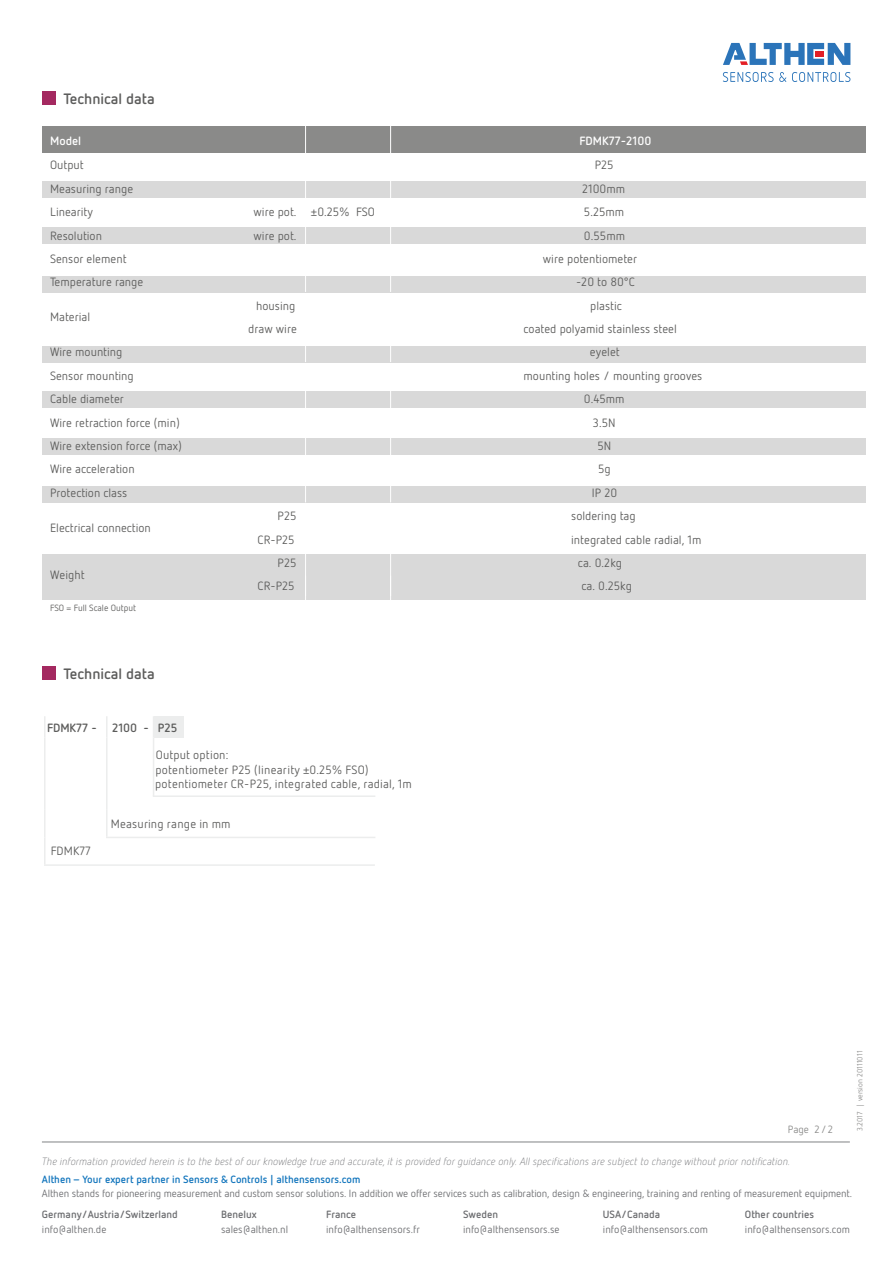
<style>
.page{position:relative;width:893px;height:1263px;background:#fff}
.page>*{position:absolute;margin:0;border:0;box-sizing:border-box;transform-origin:0 0}
.t1{font:700 15px "Netto OT";color:#5c5c5b}
.t2{font:12px "Netto OT";color:#5c5c5b}
.t3{font:12px/14.4px "Netto OT";letter-spacing:.025em;color:#5c5c5b}
.t4{font:700 12px "Netto OT";color:#fefefe}
.t5{font:700 12px "Netto OT";color:#5c5c5b}
.t6{font:10.5px "Netto OT";letter-spacing:-.01em;color:#6c6d70}
.t7{font:italic 300 10.5px "Netto OT";color:#6c6d70}
.t8{font:700 10.5px "Netto OT";color:#6c6d70}
.t9{font:700 10.5px "Netto OT";color:#1074bc}
.t10{font:10.5px "Netto OT";color:#8a8a89}
.t11{font:9px "Netto OT";color:#5c5c5b}
.t12{font:7.5px "Netto OT";color:#8a8a89}
</style>
<div class="page">
<div style="left:42px;top:228px;width:824px;height:16px;background:#d9d9d9"></div>
<div style="left:42px;top:554px;width:824px;height:46px;background:#d9d9d9"></div>
<div style="left:42px;top:438px;width:824px;height:16px;background:#d9d9d9"></div>
<div style="left:42px;top:486px;width:824px;height:16px;background:#d9d9d9"></div>
<div style="left:42px;top:391px;width:824px;height:16px;background:#d9d9d9"></div>
<div style="left:42px;top:181px;width:824px;height:16px;background:#d9d9d9"></div>
<div style="left:42px;top:276px;width:824px;height:16px;background:#d9d9d9"></div>
<div style="left:42px;top:127px;width:824px;height:26px;background:#8a8a89"></div>
<div style="left:42px;top:346px;width:824px;height:17px;background:#d9d9d9"></div>
<div style="left:154px;top:716px;width:30px;height:21px;background:#eceded"></div>
<svg style="left:153px;top:716px;width:1px;height:21px"></svg>
<hr style="left:153px;top:737px;width:1px;height:59px;background:#eceded">
<hr style="left:153px;top:795px;width:222px;height:2px;background:#eceded">
<hr style="left:106px;top:716px;width:2px;height:21px;background:#eceded">
<hr style="left:106px;top:737px;width:2px;height:73px;background:#eceded">
<hr style="left:106px;top:810px;width:2px;height:27px;background:#eceded">
<hr style="left:106px;top:837px;width:269px;height:1px;background:#eceded">
<svg style="left:44px;top:716px;width:1px;height:21px"></svg>
<hr style="left:44px;top:737px;width:1px;height:73px;background:#eceded">
<svg style="left:44px;top:810px;width:1px;height:54px"></svg>
<hr style="left:44px;top:864px;width:331px;height:2px;background:#eceded">
<svg style="left:723px;top:72px;width:63px;height:10px"></svg>
<svg style="left:792px;top:72px;width:58px;height:10px"></svg>
<svg style="left:723px;top:43px;width:127px;height:22px"></svg>
<div style="left:42px;top:91px;width:14px;height:14px;background:#a42960"></div>
<div style="left:43px;top:666px;width:13px;height:14px;background:#a42960"></div>
<hr style="left:305px;top:120px;width:1px;height:37px;background:#fff">
<hr style="left:390px;top:120px;width:1px;height:37px;background:#fff">
<svg style="left:305px;top:181px;width:1px;height:322px"></svg>
<svg style="left:390px;top:181px;width:1px;height:322px"></svg>
<hr style="left:305px;top:551px;width:1px;height:52px;background:#fff">
<hr style="left:390px;top:551px;width:1px;height:52px;background:#fff">
<hr style="left:42px;top:1142px;width:808px;height:1px;background:#808285">
<p class="t1" style="left:64px;top:92px;width:93px">Technical data</p>
<p class="t4" style="left:50px;top:136px;width:33px">Model</p>
<p class="t4" style="left:580px;top:136px;width:73px">FDMK77-2100</p>
<p class="t2" style="left:50px;top:160px;width:35px">Output</p>
<p class="t2" style="left:595px;top:160px;width:20px">P25</p>
<p class="t2" style="left:50px;top:183px;width:85px">Measuring range</p>
<p class="t2" style="left:582px;top:183px;width:44px">2100mm</p>
<p class="t2" style="left:50px;top:207px;width:44px">Linearity</p>
<p class="t2" style="left:254px;top:207px;width:123px">wire pot. ±0.25% FSO</p>
<p class="t2" style="left:584px;top:207px;width:42px">5.25mm</p>
<p class="t2" style="left:50px;top:230px;width:53px">Resolution</p>
<p class="t2" style="left:254px;top:230px;width:45px">wire pot.</p>
<p class="t2" style="left:584px;top:230px;width:43px">0.55mm</p>
<p class="t2" style="left:50px;top:254px;width:78px">Sensor element</p>
<p class="t2" style="left:543px;top:254px;width:96px">wire potentiometer</p>
<p class="t2" style="left:50px;top:277px;width:95px">Temperature range</p>
<p class="t2" style="left:576px;top:277px;width:60px">-20 to 80°C</p>
<p class="t2" style="left:50px;top:312px;width:42px">Material</p>
<p class="t2" style="left:256px;top:300px;width:41px">housing</p>
<p class="t2" style="left:590px;top:300px;width:33px">plastic</p>
<p class="t2" style="left:248px;top:324px;width:50px">draw wire</p>
<p class="t2" style="left:524px;top:324px;width:155px">coated polyamid stainless steel</p>
<p class="t2" style="left:50px;top:347px;width:74px">Wire mounting</p>
<p class="t2" style="left:590px;top:347px;width:31px">eyelet</p>
<p class="t2" style="left:50px;top:370px;width:85px">Sensor mounting</p>
<p class="t2" style="left:524px;top:370px;width:180px">mounting holes / mounting grooves</p>
<p class="t2" style="left:50px;top:394px;width:75px">Cable diameter</p>
<p class="t2" style="left:584px;top:394px;width:42px">0.45mm</p>
<p class="t2" style="left:50px;top:417px;width:131px">Wire retraction force (min)</p>
<p class="t2" style="left:593px;top:417px;width:24px">3.5N</p>
<p class="t2" style="left:50px;top:441px;width:133px">Wire extension force (max)</p>
<p class="t2" style="left:597px;top:441px;width:15px">5N</p>
<p class="t2" style="left:50px;top:464px;width:86px">Wire acceleration</p>
<p class="t2" style="left:598px;top:464px;width:14px">5g</p>
<p class="t2" style="left:50px;top:487px;width:79px">Protection class</p>
<p class="t2" style="left:592px;top:487px;width:27px">IP 20</p>
<p class="t2" style="left:50px;top:523px;width:102px">Electrical connection</p>
<p class="t2" style="left:278px;top:511px;width:20px">P25</p>
<p class="t2" style="left:571px;top:511px;width:66px">soldering tag</p>
<p class="t2" style="left:258px;top:534px;width:39px">CR-P25</p>
<p class="t2" style="left:571px;top:534px;width:132px">integrated cable radial, 1m</p>
<p class="t2" style="left:50px;top:569px;width:36px">Weight</p>
<p class="t11" style="left:50px;top:604px;width:87px">FSO = Full Scale Output</p>
<p class="t1" style="left:64px;top:667px;width:93px">Technical data</p>
<p class="t2" style="left:278px;top:558px;width:20px">P25</p>
<p class="t2" style="left:578px;top:558px;width:46px">ca. 0.2kg</p>
<p class="t2" style="left:258px;top:581px;width:39px">CR-P25</p>
<p class="t2" style="left:581px;top:581px;width:52px">ca. 0.25kg</p>
<p class="t5" style="left:47px;top:723px;width:51px">FDMK77 -</p>
<p class="t5" style="left:112px;top:723px;width:67px">2100 - P25</p>
<p class="t3" style="left:155px;top:749px;width:258px">Output option:<br>potentiometer P25 (linearity ±0.25% FSO) potentiometer CR-P25, integrated cable, radial, 1m</p>
<p class="t2" style="left:111px;top:818px;width:121px">Measuring range in mm</p>
<p class="t2" style="left:51px;top:845px;width:42px">FDMK77</p>
<p class="t12" style="left:857px;top:1131px;width:82px;rotate:-90deg">3.2017 | version 20111011</p>
<p class="t10" style="left:788px;top:1124px;width:47px">Page 2/ 2</p>
<p class="t7" style="left:42px;top:1155px;width:750px">The information provided herein is to the best of our knowledge true and accurate, it is provided for guidance only. All specifications are subject to change without prior notification.</p>
<p class="t9" style="left:42px;top:1172px;width:320px">Althen – Your expert partner in Sensors &amp; Controls | althensensors.com</p>
<p class="t6" style="left:42px;top:1187px;width:812px">Althen stands for pioneering measurement and custom sensor solutions. In addition we offer services such as calibration, design &amp; engineering, training and renting of measurement equipment.</p>
<p class="t8" style="left:42px;top:1208px;width:137px">Germany/Austria/Switzerland</p>
<p class="t6" style="left:42px;top:1223px;width:66px">info@althen.de</p>
<p class="t8" style="left:221px;top:1208px;width:37px">Benelux</p>
<p class="t6" style="left:221px;top:1223px;width:69px">sales@althen.nl</p>
<p class="t8" style="left:463px;top:1208px;width:36px">Sweden</p>
<p class="t6" style="left:463px;top:1223px;width:98px">info@althensensors.se</p>
<p class="t8" style="left:603px;top:1208px;width:59px">USA/Canada</p>
<p class="t6" style="left:603px;top:1223px;width:106px">info@althensensors.com</p>
<p class="t8" style="left:745px;top:1208px;width:71px">Other countries</p>
<p class="t6" style="left:745px;top:1223px;width:106px">info@althensensors.com</p>
<p class="t8" style="left:326px;top:1208px;width:31px">France</p>
<p class="t6" style="left:326px;top:1223px;width:95px">info@althensensors.fr</p>
</div>
